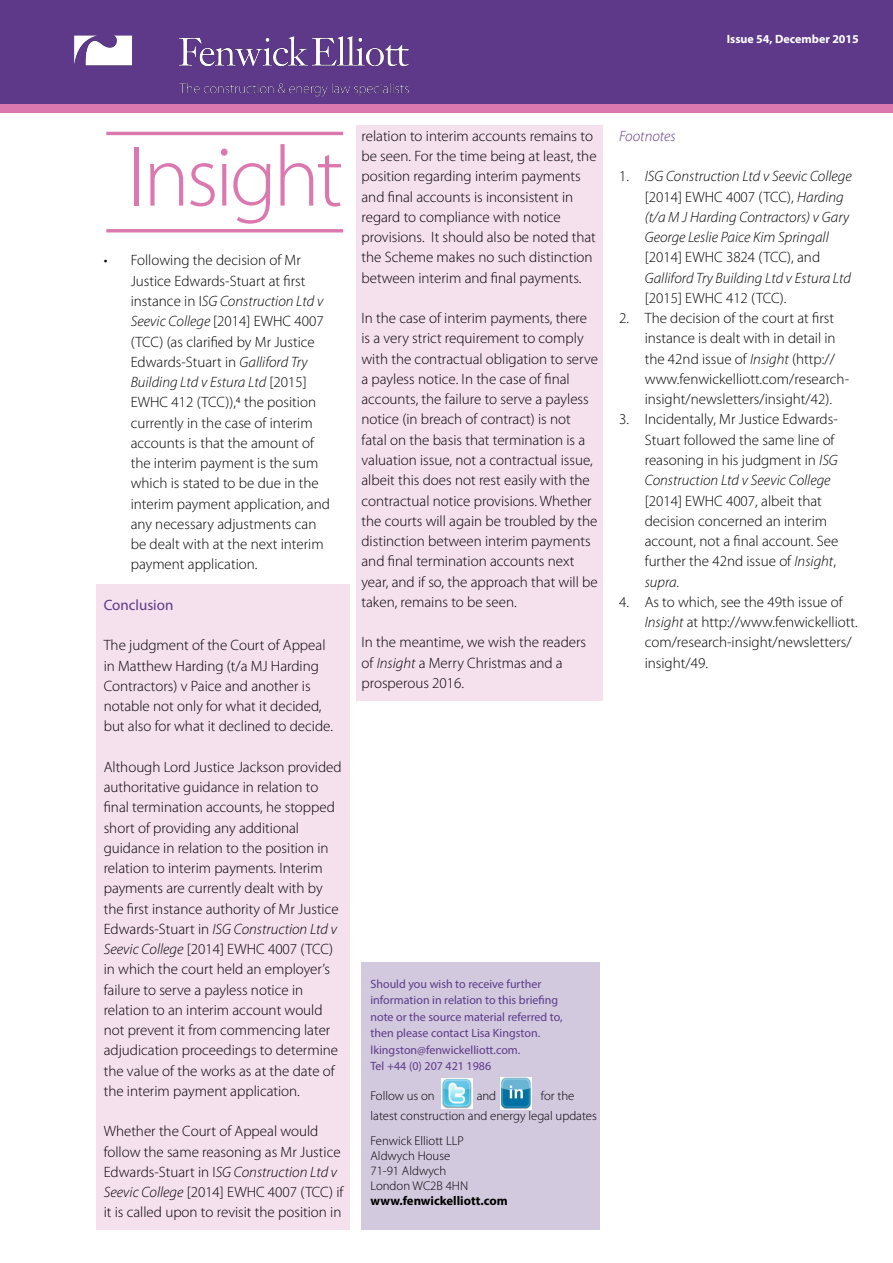
<style>
.page{position:relative;width:893px;height:1263px;background:#fff}
.page>*{position:absolute;margin:0;border:0;box-sizing:border-box;transform-origin:0 0}
.t1{font:300 86.55px "Myriad Pro";letter-spacing:-.04em;color:#db78b0}
.t2{font:300 15px/20.2px "Myriad Pro";color:#000}
.t3{font:italic 300 15px/20.2px "Myriad Pro";color:#000}
.t4{font:15px "Myriad Pro";color:#5e398a}
.t5{font:italic 300 15px "Myriad Pro";color:#5e398a}
.t6{font:300 12.75px/15px "Myriad Pro";color:#000}
.t7{font:700 12.75px "Myriad Pro";color:#000}
.t8{font:12px/16.5px "Myriad Pro";color:#5e398a}
.t9{font:700 12px "Myriad Pro";color:#fff}
.s1{font-style:italic}
.s2{font-style:normal}
</style>
<div class="page">
<div style="left:356px;top:125px;width:246px;height:575px;background:#f5e0ed"></div>
<div style="left:96px;top:584px;width:254px;height:645px;background:#f5e0ed"></div>
<div style="left:0;top:0;width:893px;height:107px;background:#5e398a"></div>
<div style="left:0;top:105px;width:893px;height:8px;background:#db78b0"></div>
<hr style="left:106px;top:132px;width:237px;height:3px;background:#db78b0">
<hr style="left:106px;top:229px;width:237px;height:3px;background:#db78b0">
<img style="left:69px;top:35px;width:345px;height:70px">
<div style="left:361px;top:962px;width:239px;height:267px;background:#d2c9de"></div>
<img style="left:441px;top:1078px;width:31px;height:30px">
<img style="left:500px;top:1078px;width:32px;height:31px">
<p class="t9" style="left:727px;top:31px;width:134px">Issue 54, December 2015</p>
<h1 class="t1" style="left:127px;top:125px;width:217px">Insight</h1>
<p class="t2" style="left:131px;top:250px;width:201px;text-indent:-27px">• Following the decision of Mr<br>Justice Edwards-Stuart at first instance in I<span class="s1">SG Construction Ltd v<br>Seevic College</span> [2014] EWHC 4007 (TCC) (as clarified by Mr Justice<br>Edwards-Stuart in <span class="s1">Galliford Try<br>Building Ltd v Estura Ltd</span> [2015]<br>EWHC 4 12 (TCC)),4 the position currently in the case of interim accounts is that the amount of the interim payment is the sum which is stated to be due in the interim payment application, and any necessary adjustments can be dealt with at the next interim payment application.</p>
<p class="t4" style="left:104px;top:595px;width:71px">Conclusion</p>
<p class="t2" style="left:104px;top:635px;width:231px">The judgment of the Court of Appeal in Matthew Harding (t/a MJ Harding Contractors) v Paice and another is notable not only for what it decided, but also for what it declined to decide.</p>
<p class="t2" style="left:104px;top:756px;width:239px">Although Lord Justice Jackson provided authoritative guidance in relation to final termination accounts, he stopped short of providing any additional guidance in relation to the position in relation to interim payments. Interim payments are currently dealt with by the first instance authority of Mr Justice Edwards-Stuart in <span class="s1">ISG Construction Ltd v Seevic College</span> [2014] EWHC 4007 (TCC) in which the court held an employer’s failure to serve a payless notice in relation to an interim account would not prevent it from commencing later adjudication proceedings to determine the value of the works as at the date of the interim payment application.</p>
<p class="t2" style="left:104px;top:1121px;width:241px">Whether the Court of Appeal would follow the same reasoning as Mr Justice Edwards-Stuart in I<span class="s1">SG Construction Ltd v Seevic College</span> [2014] EWHC 4007 (TCC) if it is called upon to revisit the position in</p>
<p class="t2" style="left:361px;top:126px;width:237px">relation to interim accounts remains to be seen. For the time being at least, the position regarding interim payments and final accounts is inconsistent in regard to compliance with notice provisions. It should also be noted that the Scheme makes no such distinction between interim and final payments.</p>
<p class="t2" style="left:361px;top:308px;width:238px">In the case of interim payments, there is a very strict requirement to comply with the contractual obligation to serve a payless notice. In the case of final accounts, the failure to serve a payless notice (in breach of contract) is not fatal on the basis that termination is a valuation issue, not a contractual issue, albeit this does not rest easily with the contractual notice provisions. Whether the courts will again be troubled by the distinction between interim payments and final termination accounts next year, and if so, the approach that will be taken, remains to be seen.</p>
<p class="t2" style="left:361px;top:632px;width:226px">In the meantime, we wish the readers of <span class="s1">Insight</span> a Merry Christmas and a prosperous 2016.</p>
<p class="t8" style="left:370px;top:975px;width:194px">Should you wish to receive further information in relation to this briefing note or the source material referred to, then please contact Lisa Kingston. lkingston@fenwickelliott.com.<br>Tel +44 (0) 207 421 1986</p>
<p class="t6" style="left:370px;top:1088px;width:66px">Follow us on</p>
<p class="t6" style="left:477px;top:1088px;width:21px">and</p>
<p class="t6" style="left:370px;top:1086px;width:228px;line-height:19.5px;text-indent:170px">for the latest construction and energy legal updates</p>
<p class="t6" style="left:370px;top:1133px;width:99px">Fenwick Elliott LLP<br>Aldwych House<br>71-91 Aldwych<br>London WC2B 4HN</p>
<p class="t7" style="left:370px;top:1193px;width:139px">www.fenwickelliott.com</p>
<p class="t5" style="left:619px;top:127px;width:58px">Footnotes</p>
<p class="t3" style="left:645px;top:166px;width:209px;text-indent:-26px"><span class="s2">1.</span> ISG Construction Ltd v Seevic College <span class="s2">[2014] EWHC 4007 (TCC),</span> Harding (t/a M J Harding Contractors) v Gary George Leslie Paice Kim Springall</p>
<p class="t2" style="left:645px;top:247px;width:177px">[2014] EWHC 3824 (TCC), and</p>
<p class="t3" style="left:645px;top:267px;width:208px">Galliford Try Building Ltd v Estura Ltd</p>
<p class="t2" style="left:645px;top:288px;width:143px">[2015] EWHC 4 12 (TCC).</p>
<p class="t2" style="left:645px;top:308px;width:206px;text-indent:-26px">2. The decision of the court at first instance is dealt with in detail in the 42nd issue of <span class="s1">Insight</span> (http:// www.fenwickelliott.com/research&shy;insight/newsletters/insight/42).</p>
<p class="t2" style="left:645px;top:409px;width:195px;text-indent:-26px">3. Incidentally, Mr Justice Edwards-Stuart followed the same line of reasoning in his judgment in <span class="s1">ISG Construction Ltd v Seevic College</span></p>
<p class="t2" style="left:645px;top:490px;width:195px">[2014] EWHC 4007, albeit that decision concerned an interim account, not a final account. See further the 42nd issue of <span class="s1">Insight</span>, <span class="s1">supra</span>.</p>
<p class="t2" style="left:645px;top:591px;width:215px;text-indent:-26px">4. As to which, see the 49th issue of<br><span class="s1">Insight</span> at http://www.fenwickelliott. com/research-insight/newsletters/ insight/49.</p>
</div>
